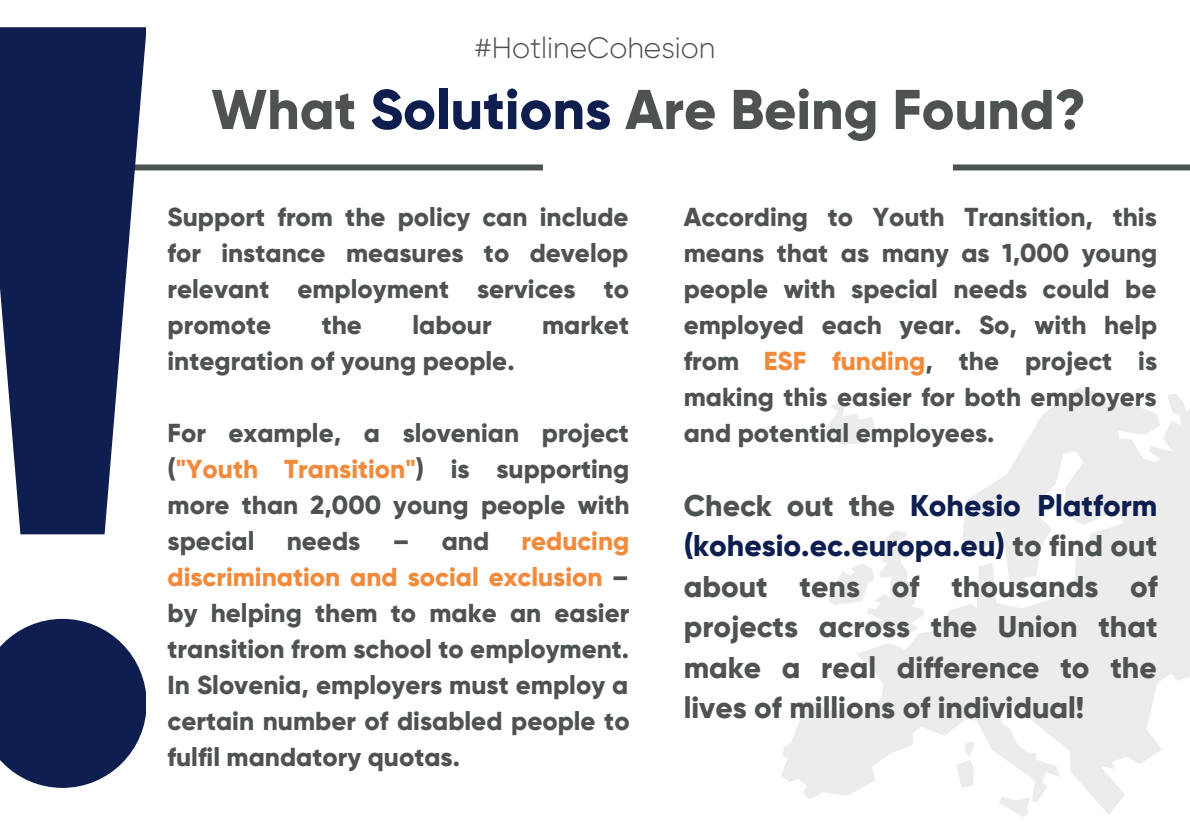
<style>
.page{position:relative;width:1190px;height:839px;background:#fff}
.page>*{position:absolute;margin:0;border:0;box-sizing:border-box;transform-origin:0 0}
.t1{font:800 56px "Gilroy";color:#4f5252}
.t2{font:800 30px/40.4px "Gilroy";color:#4f5252;text-align:justify}
.t3{font:300 29.4px "Gilroy";color:#4f5252}
.t4{font:800 26px/36px "Gilroy";color:#4f5252;text-align:justify}
.s1{color:#0d1e4f}
.s2{color:#f28a3c}
</style>
<div class="page">
<div style="left:0;top:164px;width:543px;height:6px;background:#4f5252"></div>
<svg style="left:0;top:619px;width:146px;height:168px"></svg>
<svg style="left:0;top:27px;width:146px;height:507px;fill:#0d1e4f"></svg>
<div style="left:953px;top:164px;width:237px;height:6px;background:#4f5252"></div>
<svg style="left:781px;top:388px;width:409px;height:428px"></svg>
<p class="t3" style="left:474px;top:31px;width:243px">#HotlineCohesion</p>
<h1 class="t1" style="left:211px;top:75px;width:876px">What <span class="s1">Solutions</span> Are Being Found?</h1>
<p class="t4" style="left:168px;top:199px;width:463px">Support from the policy can include for instance measures to develop relevant employment services to promote</p>
<p class="t4" style="left:322px;top:307px;width:42px">the</p>
<p class="t4" style="left:412px;top:307px;width:81px">labour</p>
<p class="t4" style="left:542px;top:307px;width:88px">market</p>
<p class="t4" style="left:168px;top:343px;width:349px">integration of young people.</p>
<p class="t4" style="left:168px;top:415px;width:464px">For example, a slovenian project (<span class="s2">"Youth Transition"</span>) is supporting more than 2,000 young people with special needs – and <span class="s2">reducing discrimination and social exclusion</span> – by helping them to make an easier transition from school to employment.<br>In Slovenia, employers must employ a certain number of disabled people to fulfil mandatory quotas.</p>
<p class="t4" style="left:684px;top:199px;width:475px">According to Youth Transition, this means that as many as 1,000 young people with special needs could be employed each year. So, with help from <span class="s2">ESF funding</span>, the project is making this easier for both employers and potential employees.</p>
<p class="t2" style="left:684px;top:485px;width:476px">Check out the <span class="s1">Kohesio Platform (kohesio.ec.europa.eu)</span> to find out about tens of thousands of projects across the Union that make a real difference to the lives of millions of individual!</p>
</div>
